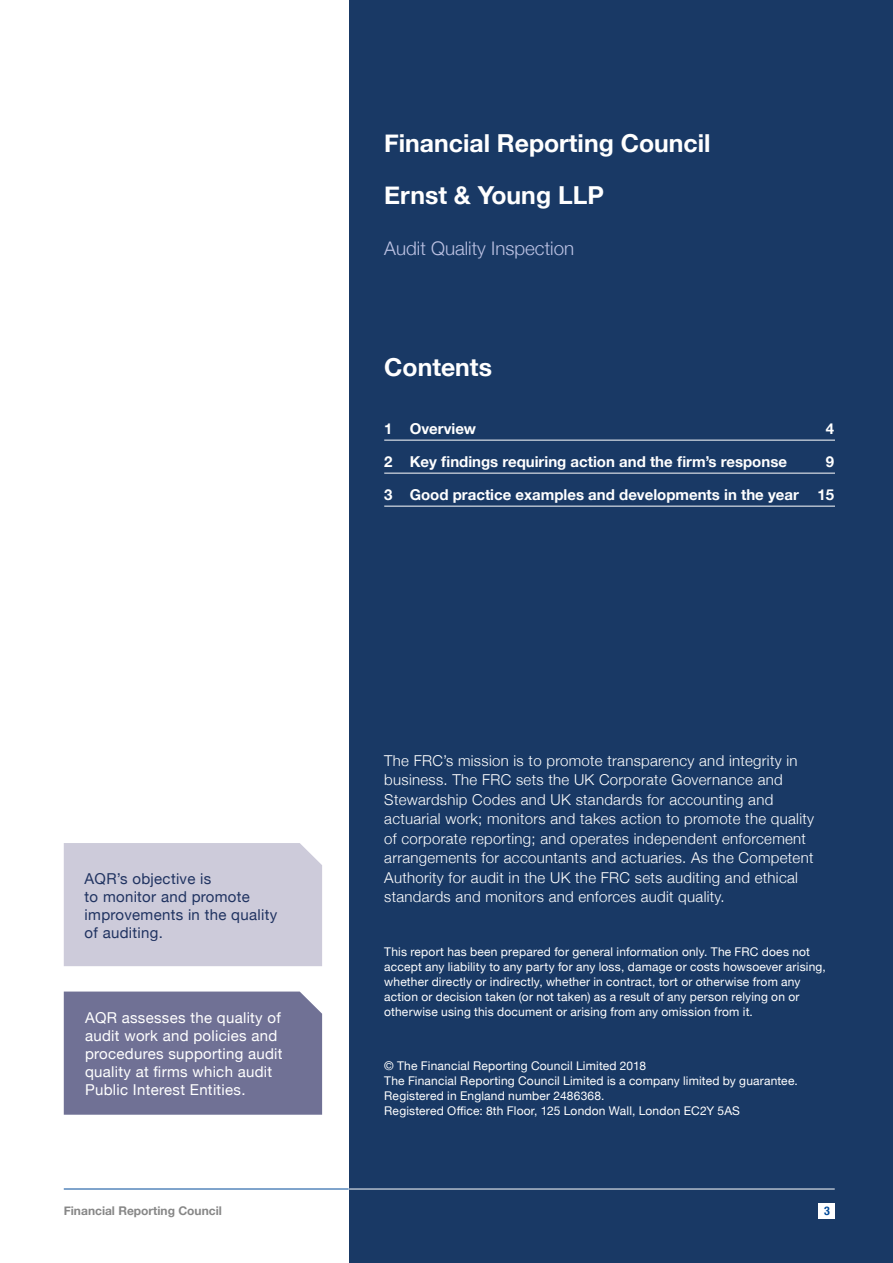
<style>
.page{position:relative;width:893px;height:1263px;background:#fff}
.page>*{position:absolute;margin:0;border:0;box-sizing:border-box;transform-origin:0 0}
.t1{font:700 24.75px/51.8px "Helvetica Neue";color:#fff}
.t2{font:300 18.75px "Helvetica Neue";color:#bcc2e3}
.t3{font:300 15px/19.5px "Helvetica Neue";letter-spacing:.02em;color:#fff}
.t4{font:15px/18px "Helvetica Neue";letter-spacing:.02em;color:#fff}
.t5{font:700 15px "Helvetica Neue";color:#fff}
.t6{font:15px/18px "Helvetica Neue";letter-spacing:.02em;color:#203361}
.t7{font:12px/15px "Helvetica Neue";letter-spacing:.015em;color:#fff}
.t8{font:700 12px "Helvetica Neue";color:#878787}
.t9{font:700 condensed 12px "Helvetica Neue";color:#004a9a}
</style>
<div class="page">
<div style="left:349px;top:0;width:544px;height:1263px;background:#193965"></div>
<hr style="left:384px;top:440px;width:451px;height:1px;background:#fff">
<hr style="left:384px;top:473px;width:451px;height:1px;background:#fff">
<hr style="left:384px;top:506px;width:451px;height:1px;background:#fff">
<div style="left:64px;top:991px;width:258px;height:124px;background:#707195"></div>
<div style="left:64px;top:843px;width:258px;height:123px;background:#cdcbda"></div>
<hr style="left:349px;top:1189px;width:486px;height:1px;background:#fff">
<div style="left:818px;top:1203px;width:17px;height:15px;background:#fff"></div>
<hr style="left:64px;top:1189px;width:285px;height:1px;background:#004a9a">
<h1 class="t1" style="left:384px;top:118px;width:328px">Financial Reporting Council<br>Ernst &amp; Young LLP</h1>
<h2 class="t2" style="left:384px;top:234px;width:191px">Audit Quality Inspection</h2>
<h1 class="t1" style="left:384px;top:342px;width:109px">Contents</h1>
<p class="t6" style="left:85px;top:871px;width:194px">AQR’s objective is<br>to monitor and promote improvements in the quality of auditing.</p>
<p class="t4" style="left:85px;top:1009px;width:199px">AQR assesses the quality of audit work and policies and procedures supporting audit quality at firms which audit<br>Public Interest Entities.</p>
<p class="t5" style="left:384px;top:417px;width:93px">1 Overview</p>
<p class="t5" style="left:826px;top:417px;width:10px">4</p>
<p class="t5" style="left:384px;top:450px;width:404px">2 Key findings requiring action and the firm’s response</p>
<p class="t5" style="left:826px;top:450px;width:10px">9</p>
<p class="t5" style="left:384px;top:483px;width:452px">3 Good practice examples and developments in the year 15</p>
<p class="t3" style="left:384px;top:750px;width:431px">The FRC’s mission is to promote transparency and integrity in business. The FRC sets the UK Corporate Governance and Stewardship Codes and UK standards for accounting and actuarial work; monitors and takes action to promote the quality of corporate reporting; and operates independent enforcement arrangements for accountants and actuaries. As the Competent Authority for audit in the UK the FRC sets auditing and ethical standards and monitors and enforces audit quality.</p>
<p class="t7" style="left:384px;top:945px;width:443px">This report has been prepared for general information only. The FRC does not accept any liability to any party for any loss, damage or costs howsoever arising, whether directly or indirectly, whether in contract, tort or otherwise from any action or decision taken (or not taken) as a result of any person relying on or otherwise using this document or arising from any omission from it.</p>
<p class="t7" style="left:384px;top:1059px;width:415px">© The Financial Reporting Council Limited 2018<br>The Financial Reporting Council Limited is a company limited by guarantee.<br>Registered in England number 2486368.<br>Registered Office: 8th Floor, 125 London Wall, London EC2Y 5AS</p>
<p class="t8" style="left:64px;top:1201px;width:160px">Financial Reporting Council</p>
<p class="t9" style="left:824px;top:1200px;width:7px">3</p>
</div>
